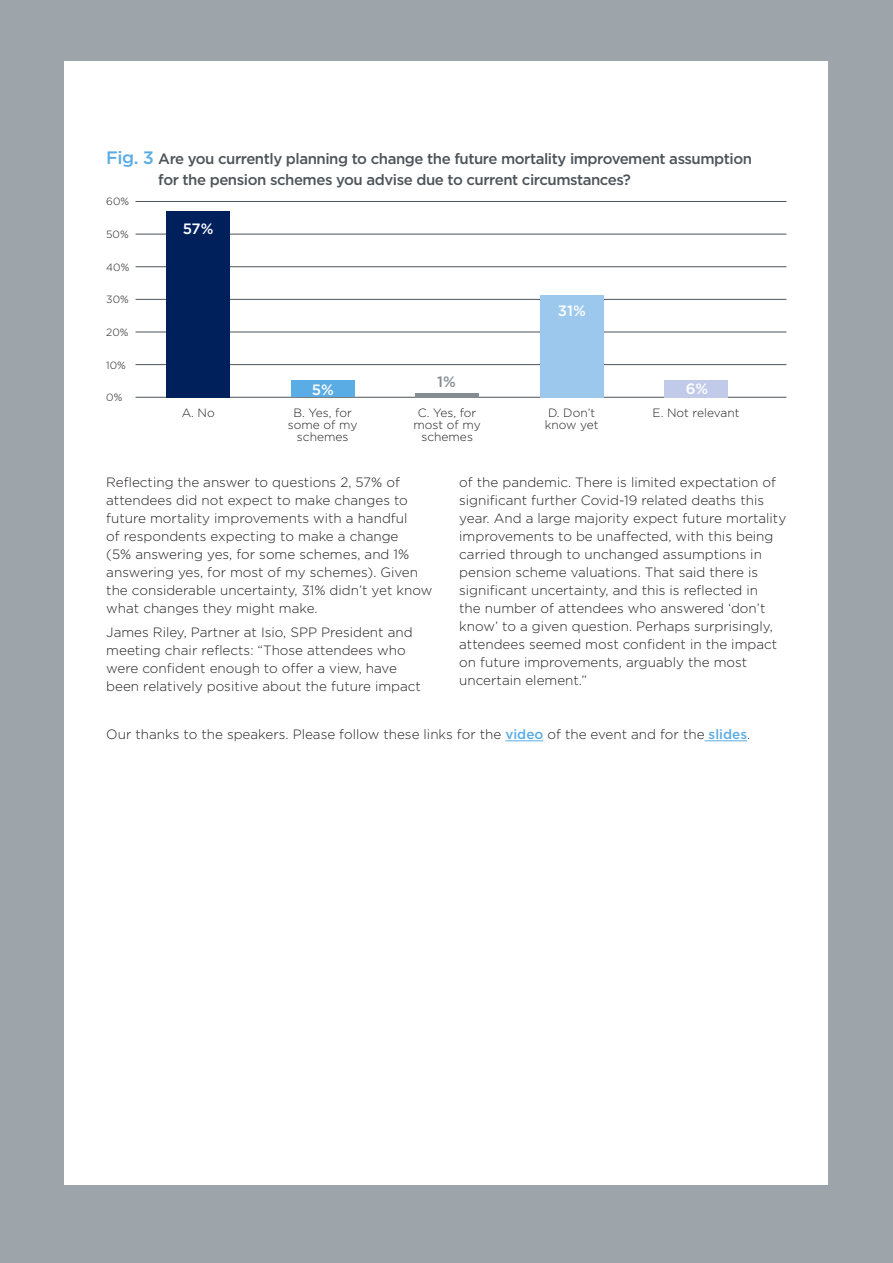
<style>
.page{position:relative;width:893px;height:1263px;background:#9da5ab}
.page>*{position:absolute;margin:0;border:0;box-sizing:border-box;transform-origin:0 0}
.Intro{font:500 15px/21px "Gotham";letter-spacing:-.03em;color:#4d545a}
.Intro-2{font:500 15px "Gotham";color:#fff}
.Intro-3{font:500 15px "Gotham";color:#858d93}
.Body_copy{font:300 13.5px/18px "Gotham";color:#231f20}
.Body_copy-2{font:300 12px/12px "Gotham";color:#231f20;text-align:center}
.Body_copy-3{font:300 10.5px "Gotham";color:#231f20}
.s1{font-size:18px;color:#5aace5}
.s2{font-weight:500;color:#5aace5}
</style>
<div class="page">
<div style="left:65px;top:62px;width:763px;height:1123px;background:#fff"></div>
<hr style="left:505px;top:740px;width:38px;height:1px;background:#5aace5">
<hr style="left:705px;top:740px;width:42px;height:1px;background:#5aace5">
<hr style="left:136px;top:201px;width:650px;height:1px;background:#4d545a">
<hr style="left:136px;top:234px;width:650px;height:1px;background:#4d545a">
<hr style="left:136px;top:299px;width:650px;height:1px;background:#4d545a">
<hr style="left:136px;top:266px;width:650px;height:1px;background:#4d545a">
<hr style="left:136px;top:332px;width:650px;height:1px;background:#4d545a">
<hr style="left:136px;top:364px;width:650px;height:1px;background:#4d545a">
<hr style="left:136px;top:397px;width:650px;height:1px;background:#4d545a">
<div style="left:166px;top:211px;width:64px;height:186px;background:#00205b"></div>
<div style="left:291px;top:380px;width:64px;height:17px;background:#5aace5"></div>
<hr style="left:415px;top:393px;width:64px;height:4px;background:#858d93">
<div style="left:540px;top:295px;width:63px;height:102px;background:#9dc8ee"></div>
<div style="left:664px;top:380px;width:64px;height:17px;background:#c2caea"></div>
<p class="Intro" style="left:158px;top:148px;width:595px;text-indent:-52px"><span class="s1">Fig. 3</span> Are you currently planning to change the future mortality improvement assumption for the pension schemes you advise due to current circumstances?</p>
<p class="Body_copy-3" style="left:106px;top:196px;width:24px">60%</p>
<p class="Body_copy-3" style="left:106px;top:229px;width:24px">50%</p>
<p class="Body_copy-3" style="left:106px;top:261px;width:25px">40%</p>
<p class="Body_copy-3" style="left:106px;top:294px;width:24px">30%</p>
<p class="Body_copy-3" style="left:106px;top:326px;width:24px">20%</p>
<p class="Body_copy-3" style="left:106px;top:359px;width:21px">10%</p>
<p class="Body_copy-3" style="left:106px;top:392px;width:18px">0%</p>
<p class="Body_copy-2" style="left:182px;top:407px;width:34px">A. No</p>
<p class="Body_copy-2" style="left:288px;top:407px;width:71px">B. Yes, for some of my schemes</p>
<p class="Body_copy-2" style="left:414px;top:407px;width:69px">C. Yes, for most of my schemes</p>
<p class="Body_copy-2" style="left:545px;top:407px;width:55px;text-align:left">D. Don’t know yet</p>
<p class="Intro-2" style="left:183px;top:220px;width:32px">57%</p>
<p class="Intro-2" style="left:558px;top:302px;width:29px">31%</p>
<p class="Intro-3" style="left:437px;top:373px;width:20px">1%</p>
<p class="Intro-2" style="left:686px;top:380px;width:24px">6%</p>
<p class="Intro-2" style="left:312px;top:381px;width:24px">5%</p>
<p class="Body_copy-2" style="left:653px;top:407px;width:88px">E. Not relevant</p>
<p class="Body_copy" style="left:106px;top:473px;width:327px">Reflecting the answer to questions 2, 57% of attendees did not expect to make changes to future mortality improvements with a handful<br>of respondents expecting to make a change<br>(5% answering yes, for some schemes, and 1% answering yes, for most of my schemes). Given the considerable uncertainty, 31% didn’t yet know what changes they might make.</p>
<p class="Body_copy" style="left:106px;top:623px;width:316px">James Riley, Partner at Isio, SPP President and meeting chair reflects: “Those attendees who were confident enough to offer a view, have been relatively positive about the future impact</p>
<p class="Body_copy" style="left:459px;top:473px;width:329px">of the pandemic. There is limited expectation of significant further Covid-19 related deaths this year. And a large majority expect future mortality improvements to be unaffected, with this being carried through to unchanged assumptions in pension scheme valuations. That said there is significant uncertainty, and this is reflected in<br>the number of attendees who answered ‘don’t know’ to a given question. Perhaps surprisingly, attendees seemed most confident in the impact on future improvements, arguably the most uncertain element.”</p>
<p class="Body_copy" style="left:106px;top:725px;width:645px">Our thanks to the speakers. Please follow these links for the <span class="s2">video</span> of the event and for the <span class="s2">slides</span>.</p>
</div>
